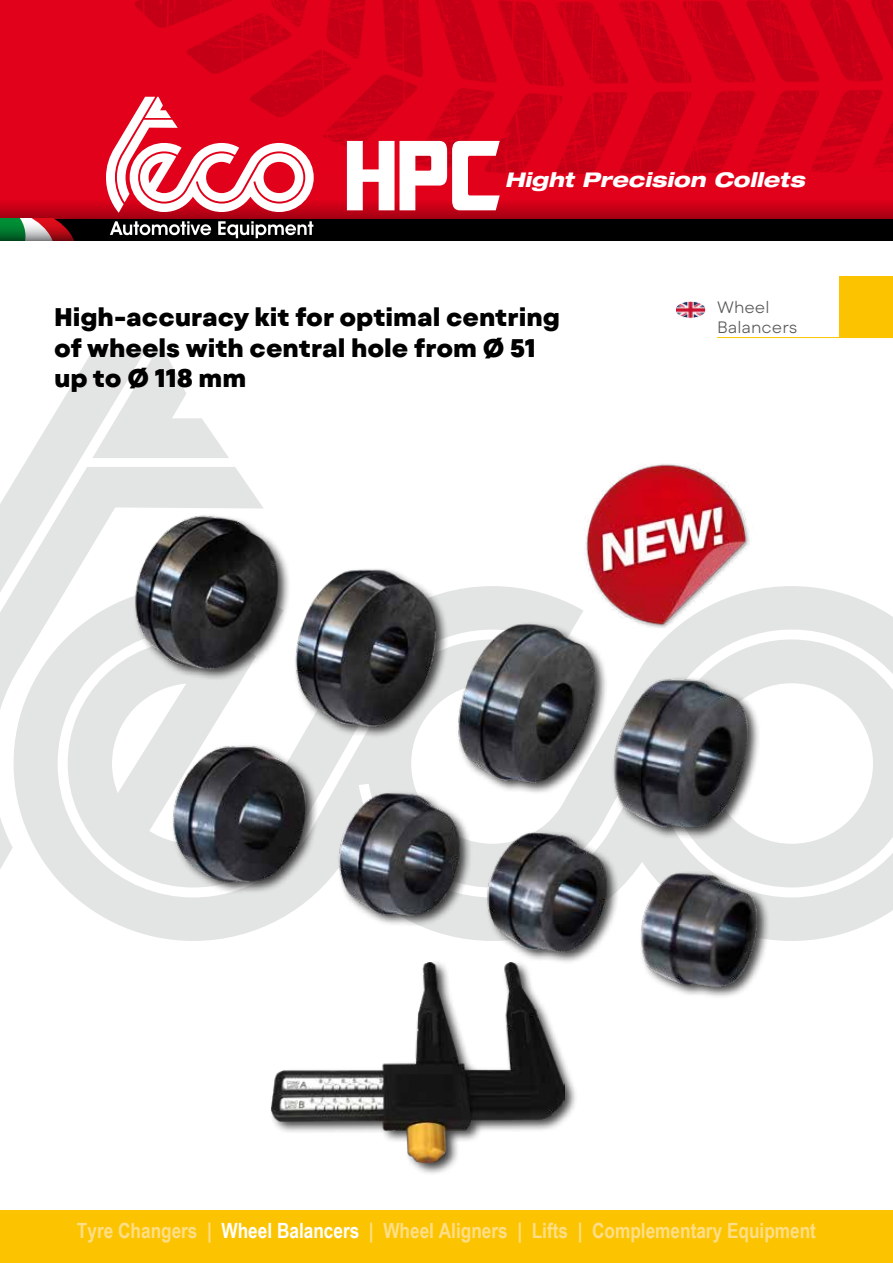
<style>
.page{position:relative;width:893px;height:1263px;background:#fff}
.page>*{position:absolute;margin:0;border:0;box-sizing:border-box;transform-origin:0 0}
.t1{font:101.55px "Cybertron Condensed";color:#fff}
.t2{font:800 25.5px/30.6px "Mont Blanc";color:#000}
.t3{font:700 21px "Arial Narrow";color:#ffde87}
.t4{font:italic 800 expanded 20.25px "Helvetica Neue LT Std";color:#fff}
.t5{font:300 16.5px/19.8px "Mont Blanc";color:#58585a}
.s1{color:#fff}
</style>
<div class="page">
<svg style="left:0;top:349px;width:247px;height:520px;fill:#e3e4e4"></svg>
<div style="left:0;top:0;width:893px;height:199px;background:#e2011a"></div>
<svg style="left:0;top:199px;width:893px;height:20px;background:#bf0015"></svg>
<div style="left:0;top:219px;width:893px;height:21px;background:#000"></div>
<img style="left:120px;top:0;width:773px;height:173px">
<svg style="left:106px;top:97px;width:208px;height:116px"></svg>
<svg style="left:0;top:219px;width:313px;height:21px"></svg>
<div style="left:0;top:1210px;width:893px;height:53px;background:#fcc400"></div>
<div style="left:840px;top:276px;width:53px;height:62px;background:#fcc400"></div>
<img style="left:38px;top:485px;width:855px;height:512px">
<img style="left:272px;top:962px;width:293px;height:201px">
<img style="left:576px;top:464px;width:180px;height:167px">
<hr style="left:717px;top:337px;width:176px;height:1px;background:#fcc400">
<img style="left:677px;top:301px;width:28px;height:16px">
<div style="left:675px;top:301px;width:31px;height:18px;border:1px solid #fff;border-radius:50%"></div>
<h1 class="t1" style="left:347px;top:111px;width:159px">HPC</h1>
<p class="t4" style="left:505px;top:167px;width:302px">Hight Precision Collets</p>
<p class="t2" style="left:54px;top:303px;width:508px">High-accuracy kit for optimal centring of wheels with central hole from Ø 51 up to Ø 118 mm</p>
<p class="t5" style="left:717px;top:297px;width:82px">Wheel<br>Balancers</p>
<p class="t3" style="left:77px;top:1215px;width:740px">Tyre Changers | <span class="s1">Wheel Balancers</span> | Wheel Aligners | Lifts | Complementary Equipment</p>
</div>
